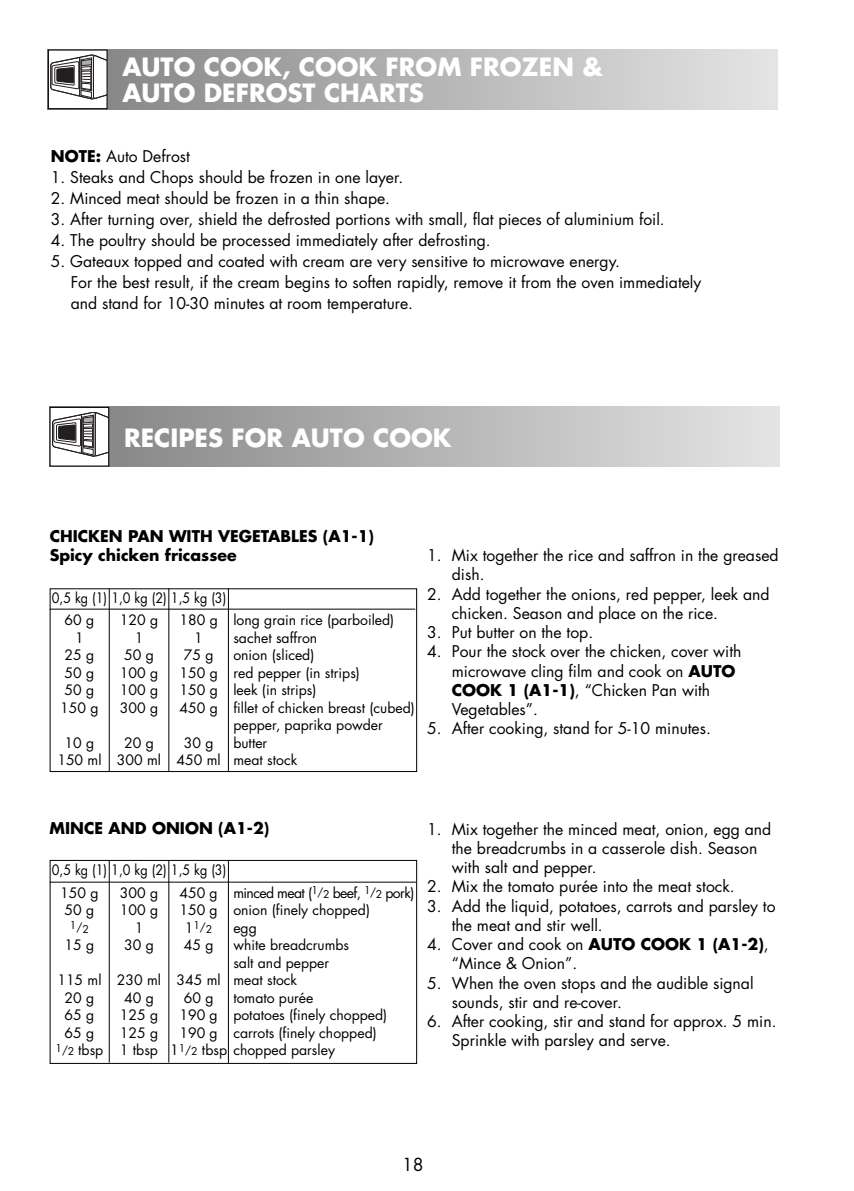
<style>
.page{position:relative;width:854px;height:1191px;background:#fff}
.page>*{position:absolute;margin:0;border:0;box-sizing:border-box;transform-origin:0 0}
.t1{font:700 24.5px/26.2px "Futura";color:#fff}
.t2{font:17.5px "Futura";color:#000}
.t3{font:15.75px/19.2px "Futura";color:#000}
.t4{font:700 15.75px/19.2px "Futura";color:#000}
.t5{font:14px/17.5px "Futura";color:#000}
.t6{font:14px/22.4px "Futura";color:#000;scale:.9 1}
.t7{font:14px "Futura";letter-spacing:-.045em;color:#000}
.t8{font:10.5px "Futura";color:#000}
.s1{font-weight:700}
.s2{font-size:10.5px}
.s3{font-size:14px}
</style>
<div class="page">
<div style="left:48px;top:50px;width:729px;height:59px;background:linear-gradient(to right,#808080,#e4e4e4)"></div>
<div style="left:49px;top:50px;width:58px;height:58px;background:#fff"></div>
<svg style="left:51px;top:55px;width:54px;height:44px"></svg>
<div style="left:48px;top:50px;width:59px;height:59px;border:1px solid #000"></div>
<div style="left:50px;top:407px;width:729px;height:59px;background:linear-gradient(to right,#808080,#e4e4e4)"></div>
<div style="left:50px;top:408px;width:58px;height:57px;background:#fff"></div>
<svg style="left:52px;top:412px;width:55px;height:44px"></svg>
<div style="left:50px;top:407px;width:59px;height:59px;border:1px solid #000"></div>
<div style="left:50px;top:588px;width:367px;height:184px;border:1px solid #000"></div>
<hr style="left:50px;top:608px;width:365px;height:1px;background:#000">
<hr style="left:109px;top:588px;width:1px;height:184px;background:#000">
<hr style="left:168px;top:588px;width:1px;height:184px;background:#000">
<hr style="left:228px;top:588px;width:1px;height:184px;background:#000">
<hr style="left:228px;top:860px;width:1px;height:203px;background:#000">
<div style="left:50px;top:860px;width:367px;height:203px;border:1px solid #000"></div>
<hr style="left:50px;top:881px;width:366px;height:1px;background:#000">
<hr style="left:109px;top:860px;width:1px;height:202px;background:#000">
<hr style="left:168px;top:860px;width:1px;height:202px;background:#000">
<h1 class="t1" style="left:122px;top:56px;width:482px">AUTO COOK, COOK FROM FROZEN &amp;<br>AUTO DEFROST CHARTS</h1>
<p class="t3" style="left:51px;top:148px;width:141px"><span class="s1">NOTE:</span> Auto Defrost</p>
<p class="t3" style="left:51px;top:169px;width:354px">1. Steaks and Chops should be frozen in one layer.</p>
<p class="t3" style="left:51px;top:190px;width:341px">2. Minced meat should be frozen in a thin shape.</p>
<p class="t3" style="left:51px;top:211px;width:615px">3. After turning over, shield the defrosted portions with small, flat pieces of aluminium foil.</p>
<p class="t3" style="left:51px;top:232px;width:441px">4. The poultry should be processed immediately after defrosting.</p>
<p class="t3" style="left:71px;top:252px;width:632px;line-height:21px;text-indent:-20px">5. Gateaux topped and coated with cream are very sensitive to microwave energy.<br>For the best result, if the cream begins to soften rapidly, remove it from the oven immediately and stand for 10-30 minutes at room temperature.</p>
<h1 class="t1" style="left:124px;top:426px;width:329px">RECIPES FOR AUTO COOK</h1>
<p class="t4" style="left:50px;top:528px;width:326px">CHICKEN PAN WITH VEGETABLES (A1-1)<br>Spicy chicken fricassee</p>
<p class="t6" style="left:65px;top:588px;width:181px;text-indent:-13px">0,5 kg (1) 1,0 kg (2) 1,5 kg (3)<br>60 g</p>
<p class="t5" style="left:120px;top:612px;width:40px">120 g</p>
<p class="t5" style="left:179px;top:612px;width:216px">180 g long grain rice (parboiled)</p>
<p class="t5" style="left:75px;top:630px;width:10px">1</p>
<p class="t5" style="left:135px;top:630px;width:10px">1</p>
<p class="t5" style="left:194px;top:630px;width:10px">1</p>
<p class="t5" style="left:233px;top:630px;width:85px">sachet saffron</p>
<p class="t5" style="left:65px;top:647px;width:31px">25 g</p>
<p class="t5" style="left:124px;top:647px;width:31px">50 g</p>
<p class="t5" style="left:184px;top:647px;width:31px">75 g</p>
<p class="t5" style="left:233px;top:647px;width:82px">onion (sliced)</p>
<p class="t5" style="left:65px;top:665px;width:31px">50 g</p>
<p class="t5" style="left:120px;top:665px;width:40px">100 g</p>
<p class="t5" style="left:179px;top:665px;width:182px">150 g red pepper (in strips)</p>
<p class="t5" style="left:65px;top:682px;width:31px">50 g</p>
<p class="t5" style="left:120px;top:682px;width:40px">100 g</p>
<p class="t5" style="left:179px;top:682px;width:138px">150 g leek (in strips)</p>
<p class="t5" style="left:60px;top:700px;width:40px">150 g</p>
<p class="t5" style="left:120px;top:700px;width:40px">300 g</p>
<p class="t5" style="left:233px;top:700px;width:183px;text-indent:-54px">450 g fillet of chicken breast (cubed) pepper, paprika powder</p>
<p class="t5" style="left:65px;top:735px;width:31px">10 g</p>
<p class="t5" style="left:124px;top:735px;width:31px">20 g</p>
<p class="t5" style="left:184px;top:735px;width:31px">30 g</p>
<p class="t5" style="left:57px;top:735px;width:241px;text-indent:176px">butter<br>150 ml 300 ml 450 ml meat stock</p>
<p class="t3" style="left:451px;top:547px;width:328px;text-indent:-25px">1. Mix together the rice and saffron in the greased dish.</p>
<p class="t3" style="left:451px;top:585px;width:319px;text-indent:-25px">2. Add together the onions, red pepper, leek and chicken. Season and place on the rice.</p>
<p class="t3" style="left:427px;top:624px;width:168px">3. Put butter on the top.</p>
<p class="t3" style="left:451px;top:643px;width:291px;text-indent:-25px">4. Pour the stock over the chicken, cover with microwave cling film and cook on <span class="s1">AUTO<br>COOK 1 (A1-1)</span>, “Chicken Pan with<br>Vegetables”.</p>
<p class="t3" style="left:427px;top:720px;width:285px">5. After cooking, stand for 5-10 minutes.</p>
<p class="t4" style="left:50px;top:819px;width:221px">MINCE AND ONION (A1-2)</p>
<p class="t6" style="left:60px;top:860px;width:186px;text-indent:-9px">0,5 kg (1) 1,0 kg (2) 1,5 kg (3)<br>150 g</p>
<p class="t5" style="left:120px;top:885px;width:40px">300 g</p>
<p class="t7" style="left:179px;top:886px;width:236px">450 g minced meat (<sup>1</sup><span class="s2">/2</span> beef, <sup>1</sup><span class="s2">/2</span> pork)</p>
<p class="t5" style="left:65px;top:902px;width:31px">50 g</p>
<p class="t5" style="left:120px;top:902px;width:40px">100 g</p>
<p class="t5" style="left:179px;top:902px;width:192px">150 g onion (finely chopped)</p>
<p class="t8" style="left:70px;top:922px;width:20px">1/2</p>
<p class="t5" style="left:135px;top:920px;width:10px">1</p>
<p class="t8" style="left:185px;top:922px;width:29px"><span class="s3">1</span>1/2</p>
<p class="t5" style="left:233px;top:920px;width:25px">egg</p>
<p class="t5" style="left:65px;top:937px;width:31px">15 g</p>
<p class="t5" style="left:124px;top:937px;width:31px">30 g</p>
<p class="t5" style="left:184px;top:937px;width:31px">45 g</p>
<p class="t5" style="left:233px;top:937px;width:117px">white breadcrumbs</p>
<p class="t5" style="left:233px;top:955px;width:97px">salt and pepper</p>
<p class="t5" style="left:57px;top:972px;width:241px">115 ml 230 ml 345 ml meat stock</p>
<p class="t5" style="left:65px;top:990px;width:31px">20 g</p>
<p class="t5" style="left:124px;top:990px;width:31px">40 g</p>
<p class="t5" style="left:184px;top:990px;width:31px">60 g</p>
<p class="t5" style="left:233px;top:990px;width:82px">tomato purée</p>
<p class="t5" style="left:65px;top:1007px;width:31px">65 g</p>
<p class="t5" style="left:120px;top:1007px;width:40px">125 g</p>
<p class="t5" style="left:179px;top:1007px;width:209px">190 g potatoes (finely chopped)</p>
<p class="t5" style="left:65px;top:1025px;width:31px">65 g</p>
<p class="t5" style="left:120px;top:1025px;width:40px">125 g</p>
<p class="t5" style="left:55px;top:1025px;width:322px;text-indent:124px">190 g carrots (finely chopped)<br><sup>1</sup><span class="s2">/2</span> tbsp 1 tbsp 1<sup>1</sup><span class="s2">/2</span> tbsp chopped parsley</p>
<p class="t3" style="left:451px;top:820px;width:321px;text-indent:-25px">1. Mix together the minced meat, onion, egg and the breadcrumbs in a casserole dish. Season with salt and pepper.</p>
<p class="t3" style="left:427px;top:878px;width:309px">2. Mix the tomato purée into the meat stock.</p>
<p class="t3" style="left:451px;top:897px;width:325px;text-indent:-25px">3. Add the liquid, potatoes, carrots and parsley to the meat and stir well.</p>
<p class="t3" style="left:451px;top:936px;width:318px;text-indent:-25px">4. Cover and cook on <span class="s1">AUTO COOK 1 (A1-2)</span>, “Mince &amp; Onion”.</p>
<p class="t3" style="left:451px;top:974px;width:303px;text-indent:-25px">5. When the oven stops and the audible signal sounds, stir and re-cover.</p>
<p class="t3" style="left:451px;top:1013px;width:326px;text-indent:-25px">6. After cooking, stir and stand for approx. 5 min.<br>Sprinkle with parsley and serve.</p>
<p class="t2" style="left:402px;top:1156px;width:23px">18</p>
</div>
